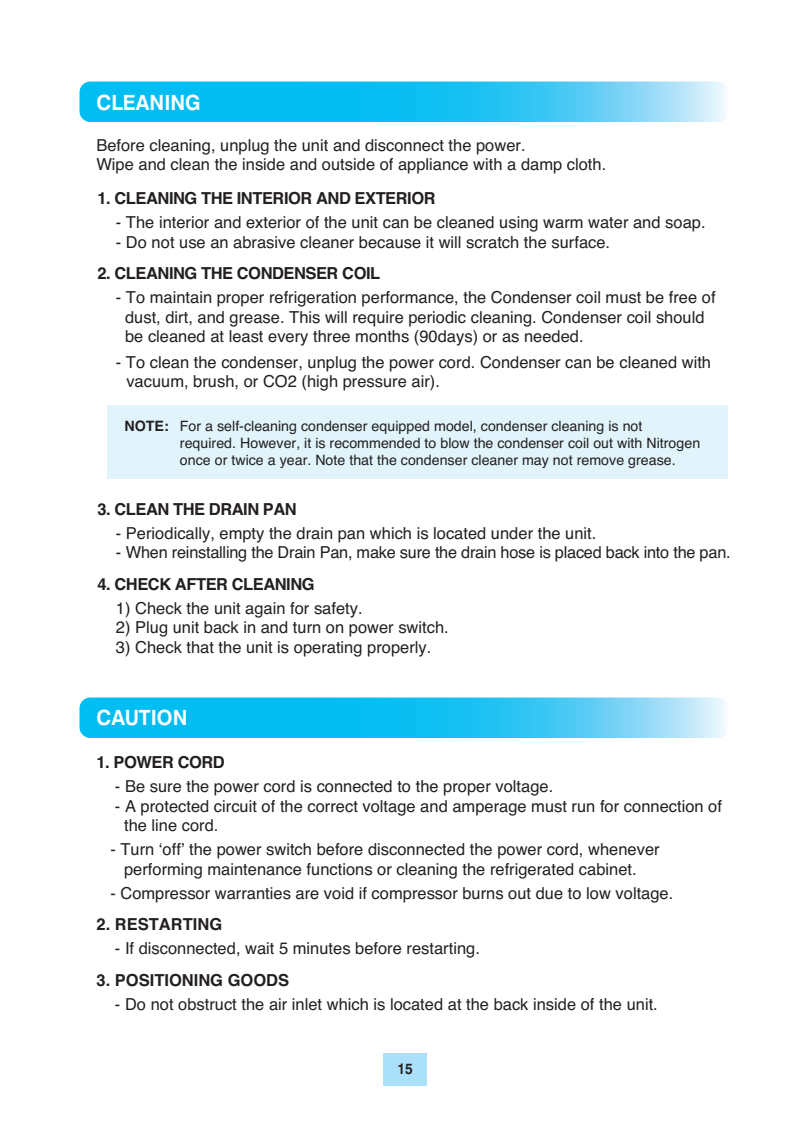
<style>
.page{position:relative;width:810px;height:1134px;background:#fff}
.page>*{position:absolute;margin:0;border:0;box-sizing:border-box;transform-origin:0 0}
.t1{font:700 21px "Swiss 721 BT";color:#fff;scale:.95 1}
.t2{font:16.5px/19.5px "Helvetica";color:#231f20}
.t3{font:700 16.5px "Helvetica";letter-spacing:-.03em;color:#231f20}
.t4{font:700 16.5px "Helvetica";color:#231f20}
.t5{font:700 15px "Swiss 721 BT";color:#231f20;scale:.9 1}
.t6{font:14.25px/17.1px "Helvetica";color:#231f20}
.s1{font-weight:700}
</style>
<div class="page">
<div style="left:383px;top:1053px;width:44px;height:33px;background:#aae0f9"></div>
<svg style="left:80px;top:82px;width:646px;height:40px;background:#2ec6f3"></svg>
<svg style="left:80px;top:698px;width:646px;height:40px;background:#2ec6f3"></svg>
<div style="left:107px;top:406px;width:621px;height:73px;background:#e1f4fc"></div>
<p class="t1" style="left:96px;top:89px;width:111px">CLEANING</p>
<p class="t2" style="left:96px;top:135px;width:511px">Before cleaning, unplug the unit and disconnect the power.<br>Wipe and clean the inside and outside of appliance with a damp cloth.</p>
<p class="t3" style="left:98px;top:185px;width:340px">1. CLEANING THE INTERIOR AND EXTERIOR</p>
<p class="t2" style="left:116px;top:213px;width:591px">- The interior and exterior of the unit can be cleaned using warm water and soap.</p>
<p class="t2" style="left:116px;top:233px;width:496px">- Do not use an abrasive cleaner because it will scratch the surface.</p>
<p class="t3" style="left:98px;top:260px;width:284px">2. CLEANING THE CONDENSER COIL</p>
<p class="t2" style="left:125px;top:288px;width:592px;text-indent:-9px">- To maintain proper refrigeration performance, the Condenser coil must be free of dust, dirt, and grease. This will require periodic cleaning. Condenser coil should be cleaned at least every three months (90days) or as needed.</p>
<p class="t2" style="left:126px;top:353px;width:586px;text-indent:-10px">- To clean the condenser, unplug the power cord. Condenser can be cleaned with vacuum, brush, or CO2 (high pressure air).</p>
<p class="t6" style="left:180px;top:418px;width:522px;text-indent:-55px"><span class="s1">NOTE:</span> For a self-cleaning condenser equipped model, condenser cleaning is not required. However, it is recommended to blow the condenser coil out with Nitrogen once or twice a year. Note that the condenser cleaner may not remove grease.</p>
<p class="t3" style="left:98px;top:496px;width:201px">3. CLEAN THE DRAIN PAN</p>
<p class="t2" style="left:116px;top:524px;width:482px">- Periodically, empty the drain pan which is located under the unit.</p>
<p class="t2" style="left:116px;top:543px;width:616px">- When reinstalling the Drain Pan, make sure the drain hose is placed back into the pan.</p>
<p class="t3" style="left:98px;top:570px;width:219px">4. CHECK AFTER CLEANING</p>
<p class="t2" style="left:116px;top:599px;width:248px">1) Check the unit again for safety.</p>
<p class="t2" style="left:116px;top:618px;width:334px">2) Plug unit back in and turn on power switch.</p>
<p class="t2" style="left:116px;top:638px;width:317px">3) Check that the unit is operating properly.</p>
<p class="t1" style="left:96px;top:705px;width:97px">CAUTION</p>
<p class="t3" style="left:97px;top:749px;width:130px">1. POWER CORD</p>
<p class="t2" style="left:115px;top:777px;width:440px">- Be sure the power cord is connected to the proper voltage.</p>
<p class="t2" style="left:124px;top:797px;width:599px;text-indent:-9px">- A protected circuit of the correct voltage and amperage must run for connection of the line cord.</p>
<p class="t2" style="left:110px;top:840px;width:551px;text-align:center">- Turn ‘off’ the power switch before disconnected the power cord, whenever performing maintenance functions or cleaning the refrigerated cabinet.</p>
<p class="t2" style="left:110px;top:884px;width:565px">- Compressor warranties are void if compressor burns out due to low voltage.</p>
<p class="t4" style="left:97px;top:911px;width:127px">2. RESTARTING</p>
<p class="t2" style="left:115px;top:939px;width:366px">- If disconnected, wait 5 minutes before restarting.</p>
<p class="t4" style="left:97px;top:967px;width:194px">3. POSITIONING GOODS</p>
<p class="t2" style="left:115px;top:995px;width:544px">- Do not obstruct the air inlet which is located at the back inside of the unit.</p>
<p class="t5" style="left:397px;top:1060px;width:19px">15</p>
</div>
